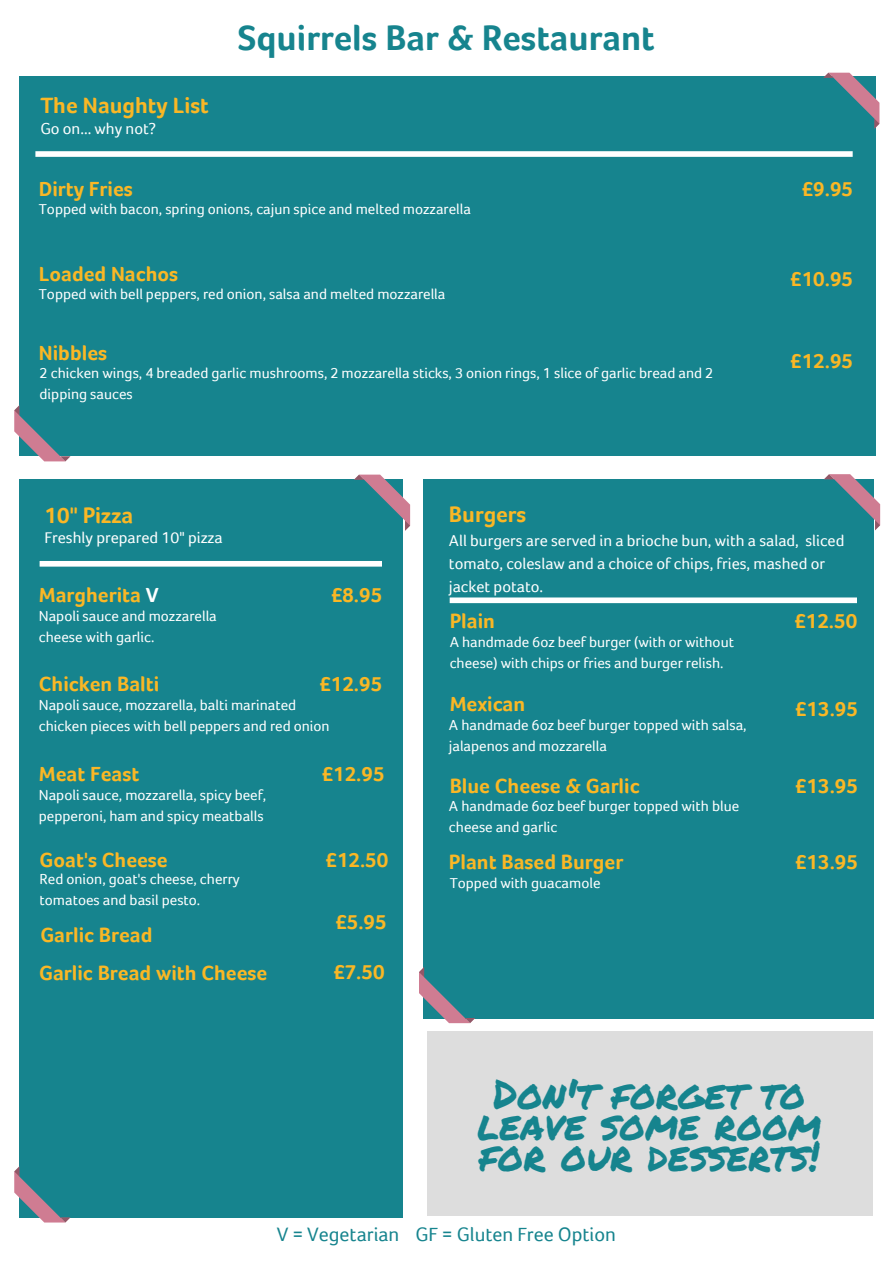
<style>
.page{position:relative;width:893px;height:1264px;background:#fff}
.page>*{position:absolute;margin:0;border:0;box-sizing:border-box;transform-origin:0 0}
.t1{font:40.8px/31.2px "Permanent Marker";color:#16848e;text-align:center}
.t2{font:700 36px "Foco";color:#16848e}
.t3{font:700 22.8px "Foco";color:#fab725}
.t4{font:700 21px "Foco";color:#fab725}
.t5{font:19.95px "Foco";color:#16848e}
.t6{font:16.2px/22.6px "Foco";color:#fff}
.t7{font:15px/20.9px "Foco";color:#fff}
.s1{color:#fff}
</style>
<div class="page">
<div style="left:19px;top:77px;width:855px;height:379px;background:#16848e"></div>
<div style="left:19px;top:479px;width:383px;height:738px;background:#16848e"></div>
<svg style="left:14px;top:1166px;width:56px;height:56px"></svg>
<svg style="left:14px;top:405px;width:56px;height:56px"></svg>
<svg style="left:823px;top:73px;width:56px;height:56px"></svg>
<svg style="left:35px;top:151px;width:817px;height:6px;background:#f1f7f8"></svg>
<svg style="left:354px;top:474px;width:56px;height:57px"></svg>
<div style="left:40px;top:561px;width:342px;height:5px;background:#fff"></div>
<div style="left:424px;top:479px;width:449px;height:539px;background:#16848e"></div>
<svg style="left:419px;top:966px;width:56px;height:57px"></svg>
<svg style="left:824px;top:474px;width:56px;height:56px"></svg>
<svg style="left:449px;top:597px;width:407px;height:6px;background:#ebf4f5"></svg>
<div style="left:427px;top:1030px;width:445px;height:185px;background:#ddd"></div>
<h3 class="t3" style="left:40px;top:93px;width:170px">The Naughty List</h3>
<p class="t6" style="left:40px;top:117px;width:117px">Go on... why not?</p>
<h2 class="t2" style="left:238px;top:18px;width:418px">Squirrels Bar &amp; Restaurant</h2>
<h3 class="t4" style="left:39px;top:177px;width:96px">Dirty Fries</h3>
<p class="t7" style="left:39px;top:199px;width:433px">Topped with bacon, spring onions, cajun spice and melted mozzarella</p>
<h3 class="t4" style="left:39px;top:262px;width:141px">Loaded Nachos</h3>
<p class="t7" style="left:39px;top:284px;width:408px">Topped with bell peppers, red onion, salsa and melted mozzarella</p>
<h3 class="t4" style="left:39px;top:341px;width:70px">Nibbles</h3>
<p class="t7" style="left:40px;top:362px;width:675px">2 chicken wings, 4 breaded garlic mushrooms, 2 mozzarella sticks, 3 onion rings, 1 slice of garlic bread and 2 dipping sauces</p>
<h3 class="t4" style="left:801px;top:177px;width:53px">£9.95</h3>
<h3 class="t4" style="left:789px;top:267px;width:65px">£10.95</h3>
<h3 class="t4" style="left:789px;top:349px;width:65px">£12.95</h3>
<h3 class="t3" style="left:44px;top:502px;width:90px">10" Pizza</h3>
<p class="t6" style="left:44px;top:527px;width:180px">Freshly prepared 10" pizza</p>
<h3 class="t4" style="left:39px;top:583px;width:121px">Margherita <span class="s1">V</span></h3>
<h3 class="t4" style="left:330px;top:583px;width:53px">£8.95</h3>
<p class="t7" style="left:39px;top:606px;width:179px">Napoli sauce and mozzarella cheese with garlic.</p>
<h3 class="t4" style="left:39px;top:672px;width:122px">Chicken Balti</h3>
<h3 class="t4" style="left:319px;top:672px;width:65px">£12.95</h3>
<p class="t7" style="left:39px;top:694px;width:292px">Napoli sauce, mozzarella, balti marinated chicken pieces with bell peppers and red onion</p>
<h3 class="t4" style="left:39px;top:762px;width:102px">Meat Feast</h3>
<h3 class="t4" style="left:321px;top:762px;width:65px">£12.95</h3>
<p class="t7" style="left:39px;top:784px;width:229px">Napoli sauce, mozzarella, spicy beef, pepperoni, ham and spicy meatballs</p>
<h3 class="t4" style="left:40px;top:848px;width:130px">Goat's Cheese</h3>
<h3 class="t4" style="left:325px;top:848px;width:65px">£12.50</h3>
<p class="t7" style="left:40px;top:868px;width:202px">Red onion, goat's cheese, cherry tomatoes and basil pesto.</p>
<h3 class="t4" style="left:40px;top:923px;width:114px">Garlic Bread</h3>
<h3 class="t4" style="left:335px;top:910px;width:53px">£5.95</h3>
<h3 class="t4" style="left:39px;top:961px;width:230px">Garlic Bread with Cheese</h3>
<h3 class="t4" style="left:333px;top:960px;width:53px">£7.50</h3>
<h3 class="t3" style="left:449px;top:502px;width:79px">Burgers</h3>
<p class="t6" style="left:449px;top:530px;width:397px">All burgers are served in a brioche bun, with a salad, sliced tomato, coleslaw and a choice of chips, fries, mashed or jacket potato.</p>
<h3 class="t4" style="left:449px;top:610px;width:47px">Plain</h3>
<p class="t7" style="left:449px;top:632px;width:286px">A handmade 6oz beef burger (with or without cheese) with chips or fries and burger relish.</p>
<h3 class="t4" style="left:794px;top:610px;width:65px">£12.50</h3>
<h3 class="t4" style="left:449px;top:692px;width:77px">Mexican</h3>
<p class="t7" style="left:449px;top:715px;width:299px">A handmade 6oz beef burger topped with salsa, jalapenos and mozzarella</p>
<h3 class="t4" style="left:449px;top:774px;width:191px">Blue Cheese &amp; Garlic</h3>
<p class="t7" style="left:449px;top:796px;width:292px">A handmade 6oz beef burger topped with blue cheese and garlic</p>
<h3 class="t4" style="left:449px;top:850px;width:176px">Plant Based Burger</h3>
<p class="t7" style="left:449px;top:872px;width:152px">Topped with guacamole</p>
<h3 class="t4" style="left:794px;top:697px;width:65px">£13.95</h3>
<h3 class="t4" style="left:794px;top:774px;width:65px">£13.95</h3>
<h3 class="t4" style="left:794px;top:850px;width:65px">£13.95</h3>
<h1 class="t1" style="left:477px;top:1077px;width:345px">Don't forget to leave some room for our desserts!</h1>
<h3 class="t5" style="left:277px;top:1223px;width:341px">V = Vegetarian GF = Gluten Free Option</h3>
</div>
